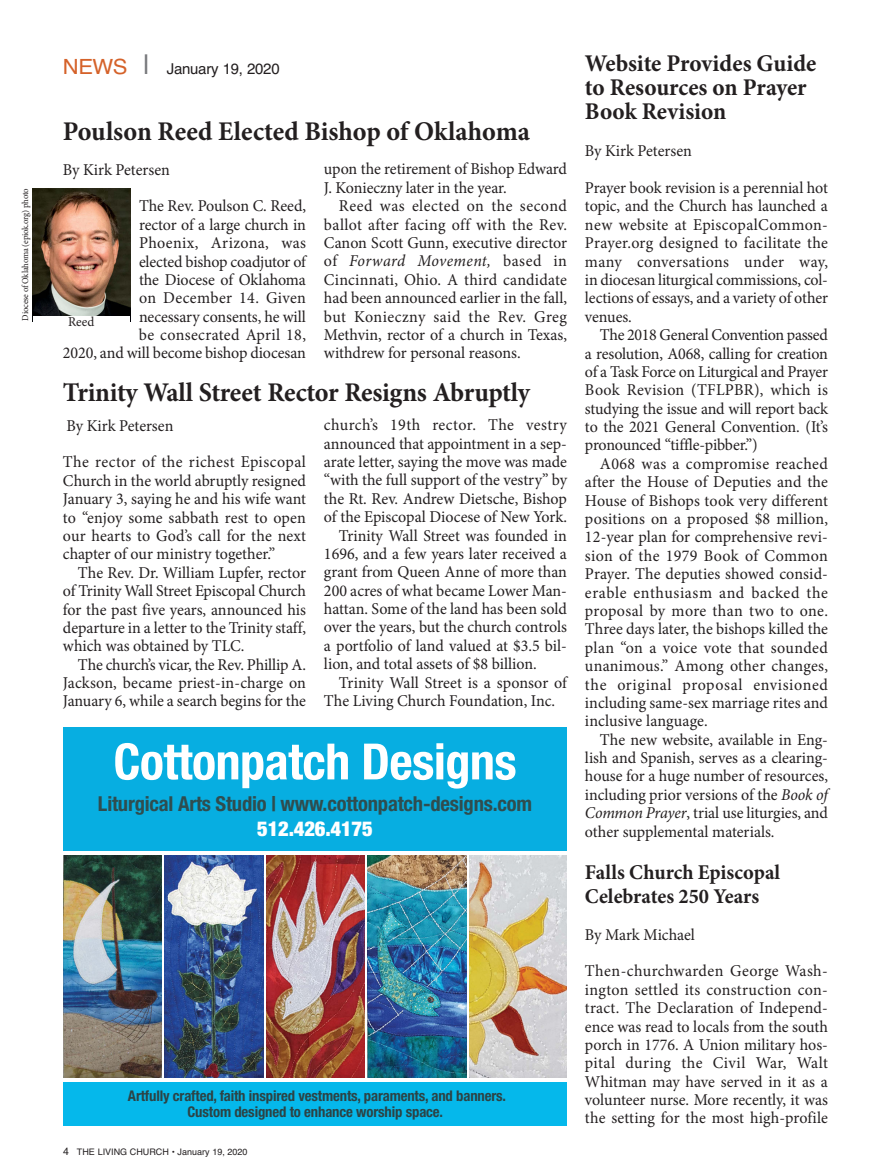
<style>
.page{position:relative;width:891px;height:1175px;background:#fff}
.page>*{position:absolute;margin:0;border:0;box-sizing:border-box;transform-origin:0 0}
.t1{font:700 condensed 50.1px "Helvetica Neue";letter-spacing:-.01em;color:#fff}
.t2{font:700 27px "Minion Pro";letter-spacing:-.01em;color:#231f20}
.t3{font:700 24px/24px "Minion Pro";letter-spacing:-.005em;color:#231f20}
.t4{font:700 21px/24px "Minion Pro";color:#231f20}
.t5{font:700 condensed 20.55px "Helvetica Neue";letter-spacing:-.01em;color:#2f4d4f}
.t6{font:900 condensed 20.55px "Helvetica Neue";letter-spacing:-.01em;color:#fff}
.t7{font:16.5px/18.5px "Minion Pro";letter-spacing:-.005em;color:#231f20;text-align:justify}
.t8{font:16.5px "Minion Pro";letter-spacing:.025em;color:#231f20}
.t9{font:15px "Helvetica";letter-spacing:-.015em;color:#231f20}
.t10{font:700 condensed 14.7px/16.2px "Helvetica Neue";letter-spacing:-.01em;color:#2c4345;text-align:center}
.t11{font:13.5px "Minion Pro";color:#231f20}
.t12{font:9px "Minion Pro";letter-spacing:-.03em;color:#231f20}
.t13{font:9px "Helvetica";color:#231f20}
.s1{font-size:21px;color:#d5622a}
.s2{font-size:27px;color:#77787b}
.s3{font-style:italic}
.s4{font-size:10.5px}
</style>
<div class="page">
<img style="left:63px;top:855px;width:504px;height:223px">
<div style="left:63px;top:727px;width:504px;height:124px;background:#07aee1"></div>
<div style="left:63px;top:1081px;width:504px;height:44px;background:#05b8eb"></div>
<img style="left:63px;top:855px;width:99px;height:222px">
<img style="left:165px;top:855px;width:98px;height:222px">
<img style="left:368px;top:855px;width:98px;height:222px">
<img style="left:266px;top:855px;width:99px;height:222px">
<img style="left:469px;top:855px;width:98px;height:222px">
<img style="left:33px;top:189px;width:97px;height:127px">
<p class="t12" style="left:22px;top:320px;width:134px;rotate:-90deg">Diocese of Oklahoma (epiok.org) photo</p>
<p class="t9" style="left:63px;top:60px;width:218px"><span class="s1">news</span> <span class="s2">|</span> January 19, 2020</p>
<h2 class="t2" style="left:63px;top:122px;width:469px">Poulson Reed Elected Bishop of Oklahoma</h2>
<p class="t7" style="left:324px;top:161px;width:245px">upon the retirement of Bishop edward<br>J. Konieczny later in the year.</p>
<p class="t7" style="left:324px;top:198px;width:245px;text-indent:15px">Reed was elected on the second ballot after facing off with the Rev.<br>Canon Scott Gunn, executive director of <span class="s3">Forward Movement,</span> based in Cincinnati, Ohio. A third candidate had been announced earlier in the fall, but Konieczny said the Rev. Greg Methvin, rector of a church in Texas, withdrew for personal reasons.</p>
<p class="t7" style="left:63px;top:161px;width:108px">By Kirk Petersen</p>
<p class="t7" style="left:63px;top:198px;width:245px;text-align:right">The Rev. Poulson C. Reed,<br>rector of a large church in<br>Phoenix, Arizona, was<br>elected bishop coadjutor of<br>the Diocese of Oklahoma<br>on December 14. Given<br>necessary consents, he will<br>be consecrated April 18,<br>2020, and will become bishop diocesan</p>
<p class="t11" style="left:68px;top:316px;width:28px">Reed</p>
<h2 class="t2" style="left:63px;top:382px;width:469px">Trinity Wall Street Rector Resigns Abruptly</h2>
<p class="t7" style="left:67px;top:417px;width:108px">By Kirk Petersen</p>
<p class="t7" style="left:63px;top:454px;width:245px">The rector of the richest episcopal Church in the world abruptly resigned January 3, saying he and his wife want to “enjoy some sabbath rest to open our hearts to God’s call for the next chapter of our ministry together.”</p>
<p class="t7" style="left:63px;top:564px;width:245px;text-indent:15px">The Rev. Dr. William Lupfer, rector of Trinity Wall Street episcopal Church for the past five years, announced his departure in a letter to the Trinity staff, which was obtained by TLC.</p>
<p class="t7" style="left:63px;top:656px;width:245px;text-indent:15px">The church’s vicar, the Rev. Phillip A.<br>Jackson, became priest-in-charge on January 6, while a search begins for the</p>
<p class="t8" style="left:324px;top:418px;width:244px">church’s 19th rector. The vestry</p>
<p class="t7" style="left:324px;top:435px;width:245px">announced that appointment in a sep-</p>
<p class="t7" style="left:324px;top:454px;width:245px">arate letter, saying the move was made</p>
<p class="t7" style="left:324px;top:472px;width:245px">“with the full support of the vestry” by</p>
<p class="t7" style="left:324px;top:491px;width:245px">the Rt. Rev. Andrew Dietsche, Bishop</p>
<p class="t7" style="left:324px;top:509px;width:245px">of the episcopal Diocese of New York.</p>
<p class="t7" style="left:339px;top:527px;width:230px">Trinity Wall Street was founded in</p>
<p class="t7" style="left:324px;top:546px;width:245px">1696, and a few years later received a</p>
<p class="t7" style="left:324px;top:564px;width:245px">grant from Queen Anne of more than</p>
<p class="t7" style="left:324px;top:582px;width:245px">200 acres of what became Lower Man-</p>
<p class="t7" style="left:324px;top:601px;width:245px">hattan. Some of the land has been sold</p>
<p class="t7" style="left:324px;top:619px;width:245px">over the years, but the church controls</p>
<p class="t7" style="left:324px;top:638px;width:245px">a portfolio of land valued at $3.5 bil-</p>
<p class="t7" style="left:324px;top:656px;width:214px">lion, and total assets of $8 billion.</p>
<p class="t7" style="left:339px;top:674px;width:230px">Trinity Wall Street is a sponsor of</p>
<p class="t7" style="left:324px;top:693px;width:233px">The Living Church Foundation, inc.</p>
<h1 class="t1" style="left:114px;top:743px;width:405px">Cottonpatch Designs</h1>
<p class="t5" style="left:98px;top:796px;width:436px">Liturgical Arts Studio | www.cottonpatch-designs.com</p>
<p class="t6" style="left:257px;top:820px;width:117px">512.426.4175</p>
<p class="t10" style="left:128px;top:1089px;width:380px">Artfully crafted, faith inspired vestments, paraments, and banners.<br>Custom designed to enhance worship space.</p>
<p class="t13" style="left:63px;top:1146px;width:186px"><span class="s4">4</span> THe LIVInG CHURCH • January 19, 2020</p>
<h3 class="t3" style="left:585px;top:54px;width:233px">Website Provides Guide to Resources on Prayer<br>Book Revision</h3>
<p class="t7" style="left:585px;top:143px;width:108px">By Kirk Petersen</p>
<p class="t7" style="left:585px;top:180px;width:245px">Prayer book revision is a perennial hot topic, and the Church has launched a new website at episcopalCommon-Prayer.org designed to facilitate the many conversations under way, in diocesan liturgical commissions, col&shy;lections of essays, and a variety of other venues.</p>
<p class="t7" style="left:585px;top:327px;width:245px;text-indent:15px">The 2018 General Convention passed a resolution, A068, calling for creation of a Task Force on Liturgical and Prayer Book Revision (TFLPBR), which is studying the issue and will report back to the 2021 General Convention. (it’s pronounced “tiffle-pibber.”)</p>
<p class="t7" style="left:585px;top:456px;width:245px;text-indent:15px">A068 was a compromise reached after the House of Deputies and the House of Bishops took very different positions on a proposed $8 million, 12-year plan for comprehensive revi&shy;sion of the 1979 Book of Common Prayer. The deputies showed consid&shy;erable enthusiasm and backed the proposal by more than two to one.<br>Three days later, the bishops killed the plan “on a voice vote that sounded unanimous.” Among other changes, the original proposal envisioned including same-sex marriage rites and inclusive language.</p>
<p class="t7" style="left:585px;top:731px;width:245px;text-indent:15px">The new website, available in eng&shy;lish and Spanish, serves as a clearing&shy;house for a huge number of resources, including prior versions of the <span class="s3">Book of Common Prayer</span>, trial use liturgies, and other supplemental materials.</p>
<p class="t4" style="left:585px;top:862px;width:197px">Falls Church Episcopal<br>Celebrates 250 Years</p>
<p class="t7" style="left:585px;top:926px;width:111px">By Mark Michael</p>
<p class="t7" style="left:585px;top:963px;width:245px">Then-churchwarden George Wash&shy;ington settled its construction con&shy;tract. The Declaration of independ&shy;ence was read to locals from the south porch in 1776. A Union military hos&shy;pital during the Civil War, Walt Whitman may have served in it as a volunteer nurse. More recently, it was the setting for the most high-profile</p>
</div>
